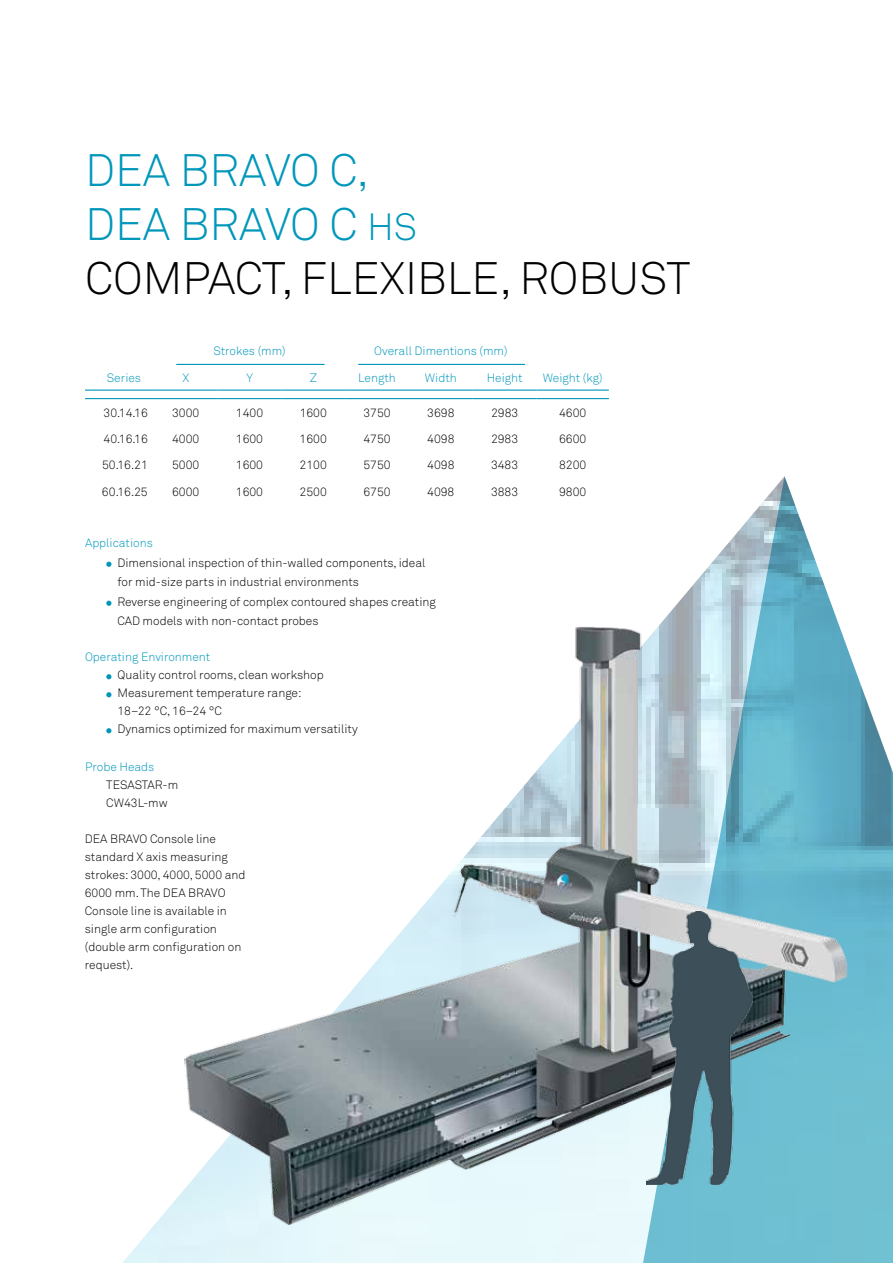
<style>
.page{position:relative;width:893px;height:1263px;background:#fff}
.page>*{position:absolute;margin:0;border:0;box-sizing:border-box;transform-origin:0 0}
.t1{font:45px/54px "Akkurat Light Pro";color:#0097ba}
.t2{font:45px "Akkurat Light Pro";color:#000}
.t3{font:12px/18px "Akkurat Light Pro";color:#000}
.t4{font:12px "Akkurat Light Pro";color:#0097ba}
.s1{font-size:37.5px}
.s2{color:#000}
</style>
<div class="page">
<svg style="left:623px;top:476px;width:270px;height:787px"></svg>
<img style="left:185px;top:625px;width:663px;height:601px">
<img style="left:647px;top:911px;width:105px;height:273px">
<svg style="left:106px;top:562px;width:5px;height:5px"></svg>
<svg style="left:106px;top:601px;width:5px;height:5px"></svg>
<svg style="left:106px;top:674px;width:5px;height:5px"></svg>
<svg style="left:106px;top:692px;width:5px;height:5px"></svg>
<svg style="left:106px;top:728px;width:5px;height:5px"></svg>
<hr style="left:85px;top:389px;width:69px;height:2px;background:#0097ba">
<hr style="left:154px;top:389px;width:64px;height:2px;background:#0097ba">
<hr style="left:218px;top:389px;width:63px;height:2px;background:#0097ba">
<hr style="left:281px;top:389px;width:64px;height:2px;background:#0097ba">
<hr style="left:345px;top:389px;width:64px;height:2px;background:#0097ba">
<hr style="left:409px;top:389px;width:64px;height:2px;background:#0097ba">
<hr style="left:473px;top:389px;width:64px;height:2px;background:#0097ba">
<hr style="left:537px;top:389px;width:72px;height:2px;background:#0097ba">
<hr style="left:85px;top:398px;width:69px;height:1px;background:#0097ba">
<hr style="left:154px;top:398px;width:64px;height:1px;background:#0097ba">
<hr style="left:218px;top:398px;width:63px;height:1px;background:#0097ba">
<hr style="left:281px;top:398px;width:64px;height:1px;background:#0097ba">
<hr style="left:345px;top:398px;width:64px;height:1px;background:#0097ba">
<hr style="left:409px;top:398px;width:64px;height:1px;background:#0097ba">
<hr style="left:473px;top:398px;width:64px;height:1px;background:#0097ba">
<hr style="left:537px;top:398px;width:72px;height:1px;background:#0097ba">
<hr style="left:176px;top:364px;width:149px;height:1px;background:#0097ba">
<hr style="left:358px;top:364px;width:167px;height:1px;background:#0097ba">
<h1 class="t1" style="left:85px;top:144px;width:334px">DEA BRAVO C,<br>DEA BRAVO C <span class="s1">HS<br></span><span class="s2">Compact</span></h1>
<h1 class="t2" style="left:281px;top:252px;width:384px">, Flexible, Robust</h1>
<p class="t4" style="left:107px;top:370px;width:36px">Series</p>
<p class="t4" style="left:213px;top:344px;width:74px">Strokes (mm)</p>
<p class="t4" style="left:374px;top:344px;width:135px">Overall Dimentions (mm)</p>
<p class="t4" style="left:182px;top:370px;width:8px">X</p>
<p class="t4" style="left:246px;top:370px;width:8px">Y</p>
<p class="t4" style="left:310px;top:370px;width:9px">Z</p>
<p class="t4" style="left:358px;top:370px;width:39px">Length</p>
<p class="t4" style="left:425px;top:370px;width:33px">Width</p>
<p class="t4" style="left:487px;top:370px;width:37px">Height</p>
<p class="t4" style="left:543px;top:370px;width:61px">Weight (kg)</p>
<p class="t3" style="left:104px;top:403px;width:46px">30.14.16</p>
<p class="t3" style="left:172px;top:403px;width:29px">3000</p>
<p class="t3" style="left:236px;top:403px;width:29px">1400</p>
<p class="t3" style="left:300px;top:403px;width:29px">1600</p>
<p class="t3" style="left:363px;top:403px;width:29px">3750</p>
<p class="t3" style="left:427px;top:403px;width:29px">3698</p>
<p class="t3" style="left:491px;top:403px;width:29px">2983</p>
<p class="t3" style="left:559px;top:403px;width:29px">4600</p>
<p class="t3" style="left:104px;top:430px;width:46px">40.16.16</p>
<p class="t3" style="left:172px;top:430px;width:29px">4000</p>
<p class="t3" style="left:236px;top:430px;width:29px">1600</p>
<p class="t3" style="left:300px;top:430px;width:29px">1600</p>
<p class="t3" style="left:363px;top:430px;width:29px">4750</p>
<p class="t3" style="left:427px;top:430px;width:29px">4098</p>
<p class="t3" style="left:491px;top:430px;width:29px">2983</p>
<p class="t3" style="left:559px;top:430px;width:29px">6600</p>
<p class="t3" style="left:102px;top:456px;width:47px">50.16.21</p>
<p class="t3" style="left:172px;top:456px;width:29px">5000</p>
<p class="t3" style="left:236px;top:456px;width:29px">1600</p>
<p class="t3" style="left:300px;top:456px;width:29px">2100</p>
<p class="t3" style="left:363px;top:456px;width:29px">5750</p>
<p class="t3" style="left:427px;top:456px;width:29px">4098</p>
<p class="t3" style="left:491px;top:456px;width:29px">3483</p>
<p class="t3" style="left:559px;top:456px;width:29px">8200</p>
<p class="t3" style="left:102px;top:483px;width:47px">60.16.25</p>
<p class="t3" style="left:172px;top:483px;width:29px">6000</p>
<p class="t3" style="left:236px;top:483px;width:29px">1600</p>
<p class="t3" style="left:300px;top:483px;width:29px">2500</p>
<p class="t3" style="left:363px;top:483px;width:29px">6750</p>
<p class="t3" style="left:427px;top:483px;width:29px">4098</p>
<p class="t3" style="left:491px;top:483px;width:29px">3883</p>
<p class="t3" style="left:559px;top:483px;width:29px">9800</p>
<p class="t4" style="left:85px;top:536px;width:69px">Applications</p>
<p class="t3" style="left:117px;top:553px;width:320px;line-height:19.5px">Dimensional inspection of thin-walled components, ideal for mid-size parts in industrial environments<br>Reverse engineering of complex contoured shapes creating CAD models with non-contact probes</p>
<p class="t4" style="left:85px;top:650px;width:127px">Operating Environment</p>
<p class="t3" style="left:117px;top:666px;width:242px">Quality control rooms, clean workshop Measurement temperature range:<br>18–22 °C, 16–24 °C<br>Dynamics optimized for maximum versatility</p>
<p class="t4" style="left:85px;top:759px;width:71px">Probe Heads</p>
<p class="t3" style="left:106px;top:776px;width:74px">TESASTAR-m<br>CW43L-mw</p>
<p class="t3" style="left:85px;top:829px;width:162px">DEA BRAVO Console line standard X axis measuring strokes: 3000, 4000, 5000 and<br>6000 mm. The DEA BRAVO<br>Console line is available in single arm configuration (double arm configuration on request).</p>
</div>
